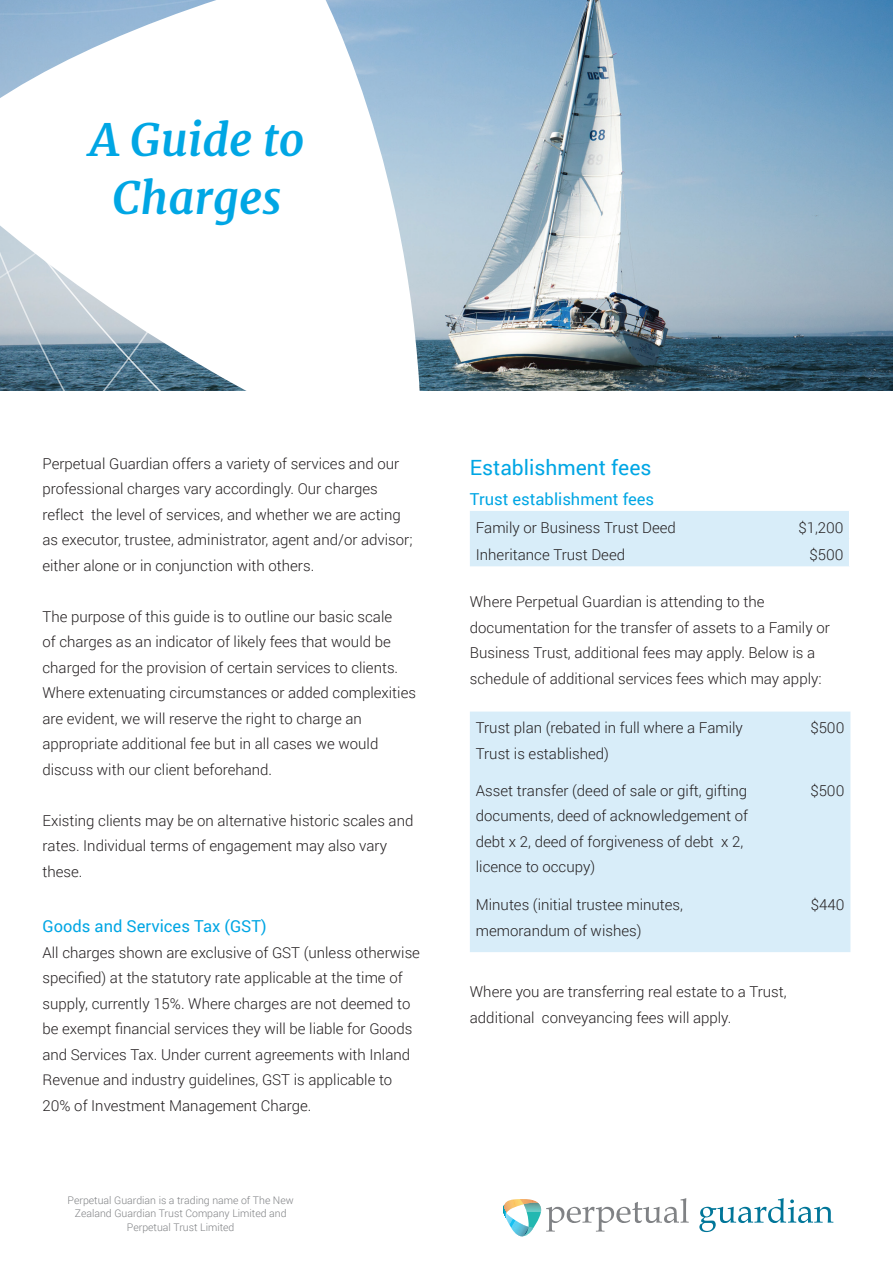
<style>
.page{position:relative;width:893px;height:1263px;background:#fff}
.page>*{position:absolute;margin:0;border:0;box-sizing:border-box;transform-origin:0 0}
.t1{font:italic 700 45px/58.5px "Merriweather";color:#00a6e4;text-align:center}
.t2{font:21px "Roboto";color:#00a6e4}
.t3{font:16.5px "Roboto";color:#00a6e4}
.t4{font:300 15px/25.5px "Roboto";color:#231f20}
.t5{font:300 10.5px/13.5px "Roboto";color:#808285;text-align:center}
</style>
<div class="page">
<img style="left:424px;top:0;width:469px;height:390px">
<svg style="left:699px;top:1198px;width:134px;height:34px"></svg>
<svg style="left:503px;top:1198px;width:186px;height:38px"></svg>
<div style="left:470px;top:511px;width:379px;height:55px;background:#d8edf9"></div>
<div style="left:470px;top:711px;width:380px;height:241px;background:#d8edf9"></div>
<svg style="left:0;top:0;width:424px;height:391px"></svg>
<h1 class="t1" style="left:89px;top:111px;width:217px">A Guide to<br>Charges</h1>
<p class="t4" style="left:43px;top:450px;width:372px">Perpetual Guardian offers a variety of services and our professional charges vary accordingly. Our charges reflect the level of services, and whether we are acting as executor, trustee, administrator, agent and/or advisor; either alone or in conjunction with others.</p>
<p class="t4" style="left:43px;top:603px;width:375px">The purpose of this guide is to outline our basic scale<br>of charges as an indicator of likely fees that would be charged for the provision of certain services to clients.<br>Where extenuating circumstances or added complexities are evident, we will reserve the right to charge an appropriate additional fee but in all cases we would discuss with our client beforehand.</p>
<p class="t4" style="left:43px;top:807px;width:372px">Existing clients may be on alternative historic scales and rates. Individual terms of engagement may also vary these.</p>
<p class="t3" style="left:43px;top:915px;width:226px">Goods and Services Tax (GST)</p>
<p class="t4" style="left:43px;top:939px;width:379px">All charges shown are exclusive of GST (unless otherwise specified) at the statutory rate applicable at the time of supply, currently 15%. Where charges are not deemed to be exempt financial services they will be liable for Goods and Services Tax. Under current agreements with Inland Revenue and industry guidelines, GST is applicable to 20% of Investment Management Charge.</p>
<p class="t5" style="left:68px;top:1193px;width:228px">Perpetual Guardian is a trading name of The New<br>Zealand Guardian Trust Company Limited and<br>Perpetual Trust Limited</p>
<h2 class="t2" style="left:470px;top:453px;width:183px">Establishment fees</h2>
<p class="t3" style="left:470px;top:487px;width:186px">Trust establishment fees</p>
<p class="t4" style="left:476px;top:514px;width:202px">Family or Business Trust Deed</p>
<p class="t4" style="left:798px;top:514px;width:47px">$1,200</p>
<p class="t4" style="left:476px;top:542px;width:151px">Inheritance Trust Deed</p>
<p class="t4" style="left:810px;top:542px;width:36px">$500</p>
<p class="t4" style="left:470px;top:589px;width:361px">Where Perpetual Guardian is attending to the documentation for the transfer of assets to a Family or Business Trust, additional fees may apply. Below is a schedule of additional services fees which may apply:</p>
<p class="t4" style="left:476px;top:715px;width:268px">Trust plan (rebated in full where a Family<br>Trust is established)</p>
<p class="t4" style="left:810px;top:715px;width:36px">$500</p>
<p class="t4" style="left:476px;top:777px;width:274px">Asset transfer (deed of sale or gift, gifting documents, deed of acknowledgement of debt x 2, deed of forgiveness of debt x 2, licence to occupy)</p>
<p class="t4" style="left:810px;top:777px;width:36px">$500</p>
<p class="t4" style="left:476px;top:891px;width:209px">Minutes (initial trustee minutes, memorandum of wishes)</p>
<p class="t4" style="left:811px;top:891px;width:35px">$440</p>
<p class="t4" style="left:470px;top:978px;width:318px">Where you are transferring real estate to a Trust, additional conveyancing fees will apply.</p>
</div>
